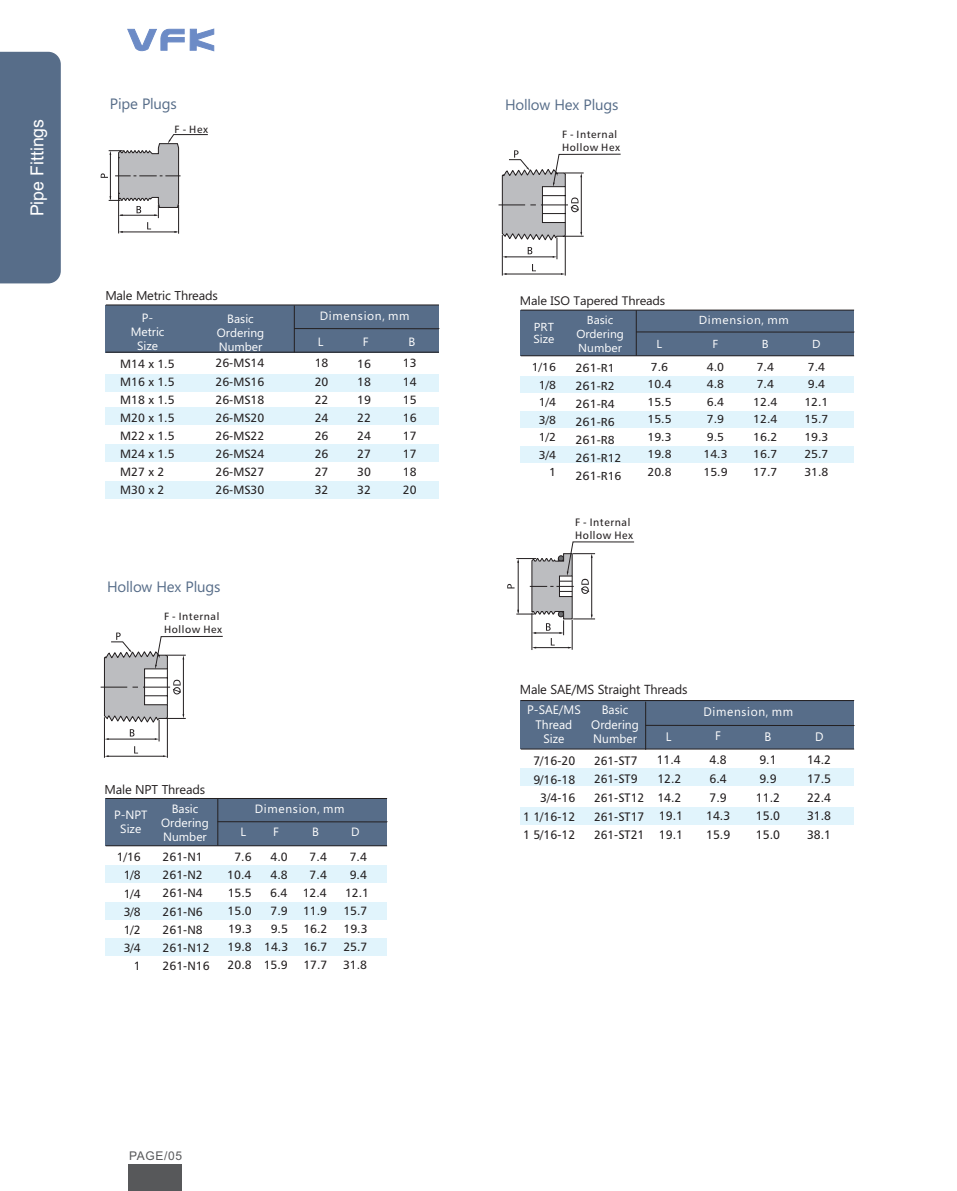
<style>
.page{position:relative;width:957px;height:1191px;background:#fff}
.page>*{position:absolute;margin:0;border:0;box-sizing:border-box;transform-origin:0 0}
.t1{font:18px "Arial";color:#fff}
.t2{font:15px "Ebrima";letter-spacing:-.015em;color:#576d89}
.t3{font:13.05px "Ebrima";letter-spacing:-.015em;color:#231f20}
.t4{font:12.75px "Ebrima";letter-spacing:-.015em;color:#231f20}
.t5{font:12.3px/18.6px "Humanist 777 BT Roman B";color:#231f20}
.t6{font:12.3px/14.4px "Ebrima";color:#fff;text-align:center}
.t7{font:12.3px "Ebrima";letter-spacing:-.015em;color:#231f20}
.t8{font:12.3px "Ebrima";letter-spacing:.055em;color:#fff}
.t9{font:12px/18.1px "Humanist 777 BT Roman B";color:#231f20;text-align:justify}
.t10{font:12px/14px "Ebrima";color:#fff;text-align:center}
.t11{font:12px "Ebrima";letter-spacing:.055em;color:#fff}
.t12{font:12px "Arial";letter-spacing:.055em;color:#57585a}
.t13{font:11.55px/17.5px "Humanist 777 BT Roman B";color:#231f20}
.t14{font:11.55px/13.5px "Ebrima";color:#fff;text-align:center}
.t15{font:11.55px "Ebrima";letter-spacing:.055em;color:#fff}
.t16{font:10.8px/13px "Humanist 777 BT Roman B";letter-spacing:.055em;color:#231f20}
.t17{font:10.5px/12.6px "Humanist 777 BT Roman B";letter-spacing:.055em;color:#231f20}
.s1{font-size:12px}
.s2{font-size:11.55px}
</style>
<div class="page">
<hr style="left:104px;top:717px;width:1px;height:41px;background:#231f20">
<hr style="left:167px;top:718px;width:1px;height:40px;background:#231f20">
<hr style="left:531px;top:613px;width:1px;height:37px;background:#231f20">
<hr style="left:572px;top:620px;width:1px;height:30px;background:#231f20">
<svg style="left:507px;top:541px;width:127px;height:107px"></svg>
<svg style="left:101px;top:632px;width:122px;height:125px"></svg>
<svg style="left:101px;top:134px;width:107px;height:100px"></svg>
<div style="left:106px;top:865px;width:281px;height:17px;background:#e1f4fc"></div>
<div style="left:106px;top:902px;width:281px;height:17px;background:#e1f4fc"></div>
<div style="left:106px;top:938px;width:281px;height:17px;background:#e1f4fc"></div>
<div style="left:521px;top:768px;width:333px;height:18px;background:#e1f4fc"></div>
<div style="left:520px;top:807px;width:334px;height:18px;background:#e1f4fc"></div>
<div style="left:521px;top:700px;width:333px;height:49px;background:#576d89"></div>
<div style="left:521px;top:310px;width:333px;height:46px;background:#576d89"></div>
<hr style="left:521px;top:355px;width:333px;height:1px;background:#231f20">
<div style="left:106px;top:798px;width:281px;height:47px;background:#576d89"></div>
<hr style="left:106px;top:845px;width:281px;height:1px;background:#231f20">
<div style="left:521px;top:376px;width:333px;height:16px;background:#e1f4fc"></div>
<div style="left:521px;top:411px;width:333px;height:17px;background:#e1f4fc"></div>
<div style="left:521px;top:446px;width:333px;height:16px;background:#e1f4fc"></div>
<hr style="left:521px;top:748px;width:333px;height:1px;background:#231f20">
<div style="left:106px;top:481px;width:333px;height:17px;background:#e1f4fc"></div>
<div style="left:106px;top:374px;width:333px;height:17px;background:#e1f4fc"></div>
<div style="left:106px;top:408px;width:333px;height:17px;background:#e1f4fc"></div>
<div style="left:106px;top:444px;width:333px;height:17px;background:#e1f4fc"></div>
<div style="left:106px;top:305px;width:333px;height:47px;background:#576d89"></div>
<hr style="left:106px;top:352px;width:333px;height:1px;background:#231f20">
<svg style="left:645px;top:701px;width:209px;height:49px"></svg>
<svg style="left:217px;top:799px;width:170px;height:47px"></svg>
<svg style="left:293px;top:306px;width:146px;height:47px"></svg>
<svg style="left:636px;top:311px;width:218px;height:45px"></svg>
<svg style="left:498px;top:150px;width:123px;height:125px"></svg>
<hr style="left:106px;top:305px;width:333px;height:1px;background:#231f20">
<hr style="left:106px;top:798px;width:281px;height:1px;background:#231f20">
<hr style="left:521px;top:310px;width:333px;height:1px;background:#231f20">
<hr style="left:521px;top:700px;width:333px;height:1px;background:#231f20">
<div style="left:128px;top:1164px;width:53px;height:27px;background:#57585a"></div>
<svg style="left:127px;top:28px;width:88px;height:24px"></svg>
<div style="left:0;top:52px;width:61px;height:231px;background:#576d89"></div>
<h1 class="t1" style="left:30px;top:216px;width:99px;rotate:-90deg">Pipe Fittings</h1>
<p class="t2" style="left:110px;top:98px;width:69px">Pipe Plugs</p>
<p class="t17" style="left:175px;top:124px;width:35px">F - Hex</p>
<p class="t2" style="left:505px;top:99px;width:115px">Hollow Hex Plugs</p>
<p class="t17" style="left:562px;top:129px;width:59px">F - Internal<br>Hollow Hex</p>
<p class="t4" style="left:105px;top:291px;width:114px">Male Metric Threads</p>
<p class="t10" style="left:131px;top:312px;width:35px">P-<br>Metric<br>Size</p>
<p class="t10" style="left:217px;top:313px;width:49px">Basic<br>Ordering<br>Number</p>
<p class="t7" style="left:520px;top:296px;width:147px">Male ISO Tapered Threads</p>
<p class="t14" style="left:533px;top:322px;width:22px;line-height:11.6px;text-align:left">PRT<br>Size</p>
<p class="t11" style="left:320px;top:311px;width:91px">Dimension, mm</p>
<p class="t15" style="left:699px;top:315px;width:91px">Dimen<span class="s1">s</span>ion, mm</p>
<p class="t14" style="left:576px;top:315px;width:49px">Basic<br>Ordering<br>Number</p>
<p class="t10" style="left:318px;top:336px;width:7px">L</p>
<p class="t10" style="left:363px;top:336px;width:7px">F</p>
<p class="t10" style="left:408px;top:336px;width:8px">B</p>
<p class="t14" style="left:656px;top:338px;width:7px">L</p>
<p class="t14" style="left:712px;top:338px;width:7px">F</p>
<p class="t14" style="left:761px;top:338px;width:8px">B</p>
<p class="t14" style="left:812px;top:338px;width:10px">D</p>
<p class="t9" style="left:120px;top:355px;width:56px;text-align:left">M14 x 1.5<br>M16 x 1.5<br>M18 x 1.5<br>M20 x 1.5<br>M22 x 1.5<br>M24 x 1.5<br>M27 x 2<br>M30 x 2</p>
<p class="t9" style="left:215px;top:355px;width:50px">26-MS14<br>26-MS16<br>26-MS18<br>26-MS20<br>26-MS22<br>26-MS24<br>26-MS27<br>26-MS30</p>
<p class="t9" style="left:315px;top:355px;width:15px">18<br>20<br>22<br>24<br>26<br>26<br>27<br>32</p>
<p class="t9" style="left:357px;top:355px;width:15px">16<br>18<br>19<br>22<br>24<br>27<br>30<br>32</p>
<p class="t9" style="left:403px;top:355px;width:15px">13<br>14<br>15<br>16<br>17<br>17<br>18<br>20</p>
<p class="t2" style="left:107px;top:581px;width:115px">Hollow Hex Plugs</p>
<p class="t17" style="left:164px;top:611px;width:59px">F - Internal<br>Hollow Hex</p>
<p class="t4" style="left:105px;top:784px;width:102px">Male NPT Threads</p>
<p class="t10" style="left:114px;top:808px;width:35px">P-NPT<br>Size</p>
<p class="t10" style="left:161px;top:802px;width:49px">Basic<br>Ordering<br>Number</p>
<p class="t11" style="left:255px;top:804px;width:91px">Dimension, mm</p>
<p class="t10" style="left:240px;top:826px;width:7px">L</p>
<p class="t10" style="left:273px;top:826px;width:7px">F</p>
<p class="t10" style="left:312px;top:826px;width:8px">B</p>
<p class="t10" style="left:351px;top:826px;width:10px">D</p>
<p class="t9" style="left:117px;top:849px;width:26px;text-align:right">1/16<br>1/8<br>1/4<br>3/8<br>1/2<br>3/4<br>1</p>
<p class="t9" style="left:163px;top:849px;width:48px;text-align:left">261-N1<br>261-N2<br>261-N4<br>261-N6<br>261-N8<br>261-N12<br>261-N16</p>
<p class="t9" style="left:227px;top:848px;width:26px;text-align:center">7.6<br>10.4<br>15.5<br>15.0<br>19.3<br>19.8<br>20.8</p>
<p class="t9" style="left:264px;top:848px;width:26px;text-align:center">4.0<br>4.8<br>6.4<br>7.9<br>9.5<br>14.3<br>15.9</p>
<p class="t9" style="left:303px;top:848px;width:26px;text-align:center">7.4<br>7.4<br>12.4<br>11.9<br>16.2<br>16.7<br>17.7</p>
<p class="t9" style="left:343px;top:848px;width:28px;text-align:center">7.4<br>9.4<br>12.1<br>15.7<br>19.3<br>25.7<br>31.8</p>
<p class="t13" style="left:532px;top:359px;width:26px;text-align:right">1/16<br>1/8<br>1/4<br>3/8<br>1/2<br>3/4<br>1</p>
<p class="t13" style="left:647px;top:359px;width:26px">7.6<br>10.4<br>15.5<br>15.5<br>19.3<br>19.8<br>20.8</p>
<p class="t13" style="left:703px;top:359px;width:26px">4.0<br>4.8<br>6.4<br>7.9<br>9.5<br>14.3<br>15.9</p>
<p class="t13" style="left:753px;top:359px;width:26px">7.4<br>7.4<br>12.4<br>12.4<br>16.2<br>16.7<br>17.7</p>
<p class="t9" style="left:575px;top:359px;width:41px">261<span class="s2">-R1<br></span>261<span class="s2">-R2<br></span>261<span class="s2">-R4<br></span>261<span class="s2">-R6<br></span>261<span class="s2">-R8</span></p>
<p class="t13" style="left:575px;top:450px;width:48px;line-height:18.1px"><span class="s1">261</span>-R12<br><span class="s1">261</span>-R16</p>
<p class="t16" style="left:575px;top:516px;width:59px">F - Internal<br>Hollow Hex</p>
<p class="t13" style="left:804px;top:359px;width:26px">7.4<br>9.4<br>12.1<br>15.7<br>19.3<br>25.7<br>31.8</p>
<p class="t3" style="left:520px;top:684px;width:169px">Male SAE/MS Straight Threads</p>
<p class="t6" style="left:527px;top:704px;width:55px">P-SAE/MS<br>Thread<br>Size</p>
<p class="t6" style="left:591px;top:704px;width:49px">Basic<br>Ordering<br>Number</p>
<p class="t8" style="left:703px;top:707px;width:91px">Dimen<span class="s1">s</span>ion, mm</p>
<p class="t6" style="left:666px;top:730px;width:7px">L</p>
<p class="t6" style="left:715px;top:730px;width:7px">F</p>
<p class="t6" style="left:764px;top:730px;width:8px">B</p>
<p class="t6" style="left:815px;top:730px;width:10px">D</p>
<p class="t5" style="left:523px;top:752px;width:54px;text-align:right">7/16-20<br>9/16-18<br>3/4-16<br>1 1/16-12<br>1 5/16-12</p>
<p class="t5" style="left:594px;top:752px;width:52px"><span class="s1">261</span>-ST7<br><span class="s1">261</span>-ST9<br><span class="s1">261</span>-ST12<br><span class="s1">261</span>-ST17<br><span class="s1">261</span>-ST21</p>
<p class="t5" style="left:657px;top:752px;width:28px">11.4<br>12.2<br>14.2<br>19.1<br>19.1</p>
<p class="t5" style="left:706px;top:752px;width:26px">4.8<br>6.4<br>7.9<br>14.3<br>15.9</p>
<p class="t5" style="left:756px;top:752px;width:26px">9.1<br>9.9<br>11.2<br>15.0<br>15.0</p>
<p class="t5" style="left:807px;top:752px;width:26px;text-align:justify">14.2<br>17.5<br>22.4<br>31.8<br>38.1</p>
<p class="t12" style="left:129px;top:1151px;width:55px">PAGE/05</p>
</div>
